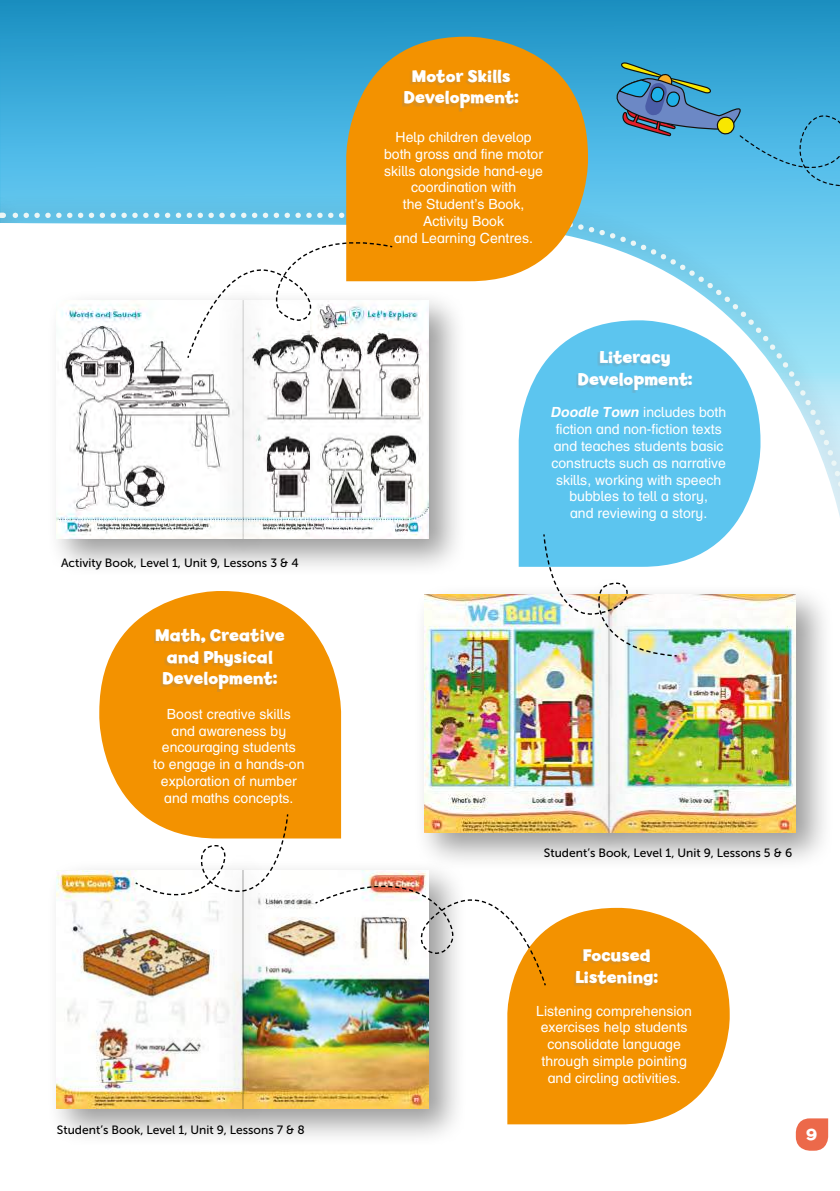
<style>
.page{position:relative;width:840px;height:1191px;background:#fff}
.page>*{position:absolute;margin:0;border:0;box-sizing:border-box;transform-origin:0 0}
.t1{font:700 18px/21.6px "Billy Infant";letter-spacing:.005em;color:#fff;text-align:center}
.t2{font:700 17.2px "Billy Infant";color:#fff}
.t3{font:14px/16.8px "Helvetica Infant Hausa";color:#fff;text-align:center}
.t4{font:12px "Museo Sans 500";color:#000}
.s1{font-weight:700;font-style:italic}
</style>
<div class="page">
<div style="left:0;top:0;width:839px;height:666px;background:#2093c4"></div>
<img style="left:0;top:33px;width:840px;height:1118px">
<p class="t4" style="left:61px;top:556px;width:239px">Activity Book, Level 1, Unit 9, Lessons 3 &amp; 4</p>
<p class="t1" style="left:155px;top:624px;width:131px">Math, Creative and Physical<br>Development:</p>
<p class="t3" style="left:153px;top:705px;width:152px">Boost creative skills<br>and awareness by encouraging students<br>to engage in a hands-on exploration of number and maths concepts.</p>
<p class="t4" style="left:57px;top:1123px;width:249px">Student’s Book, Level 1, Unit 9, Lessons 7 &amp; 8</p>
<p class="t1" style="left:403px;top:65px;width:116px">Motor Skills<br>Development:</p>
<p class="t3" style="left:384px;top:129px;width:160px">Help children develop both gross and fine motor skills alongside hand-eye coordination with<br>the Student’s Book,<br>Activity Book<br>and Learning Centres.</p>
<p class="t1" style="left:577px;top:347px;width:116px">Literacy<br>Development:</p>
<p class="t3" style="left:550px;top:404px;width:177px"><span class="s1">Doodle Town</span> includes both fiction and non-fiction texts and teaches students basic constructs such as narrative skills, working with speech bubbles to tell a story,<br>and reviewing a story.</p>
<p class="t4" style="left:543px;top:846px;width:250px">Student’s Book, Level 1, Unit 9, Lessons 5 &amp; 6</p>
<p class="t1" style="left:575px;top:944px;width:84px">Focused<br>Listening:</p>
<p class="t3" style="left:536px;top:1002px;width:157px">Listening comprehension exercises help students consolidate language through simple pointing and circling activities.</p>
<p class="t2" style="left:805px;top:1124px;width:12px">9</p>
</div>
